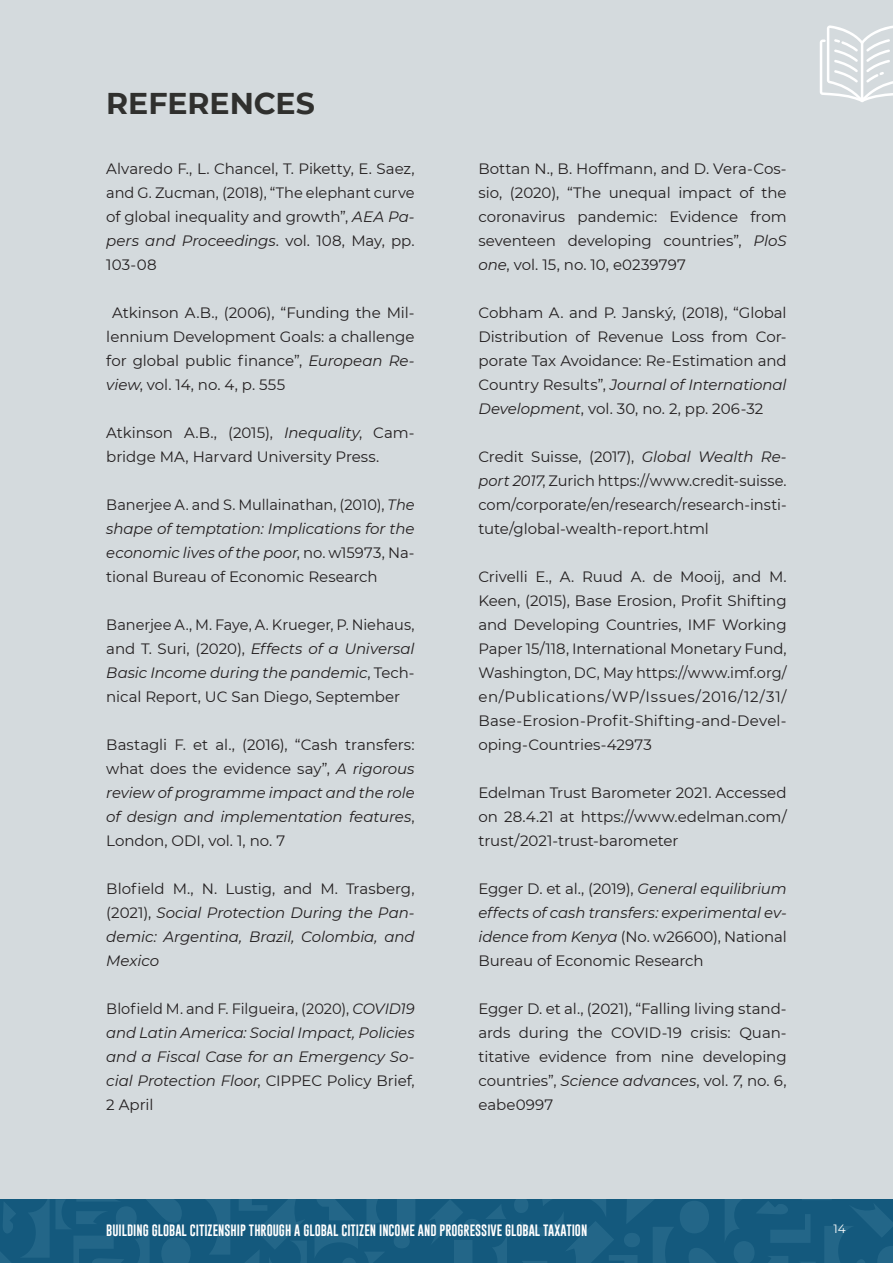
<style>
.page{position:relative;width:893px;height:1263px;background:#d4dadd}
.page>*{position:absolute;margin:0;border:0;box-sizing:border-box;transform-origin:0 0}
.t1{font:700 30px "Montserrat";letter-spacing:-.005em;color:#30302e}
.normale{font:15px/24px "Montserrat";letter-spacing:-.005em;color:#231f20;text-align:justify}
.normale-2{font:italic 15px/24px "Montserrat";letter-spacing:-.005em;color:#231f20;text-align:justify}
.t2{font:12px "Gobold";color:#fff}
.t3{font:12px "Montserrat";color:#fff}
.s1{font-style:italic}
.s2{font-style:normal}
</style>
<div class="page">
<div style="left:0;top:1199px;width:893px;height:64px;background:#14597d"></div>
<svg style="left:514px;top:1199px;width:379px;height:64px"></svg>
<svg style="left:430px;top:1200px;width:77px;height:63px"></svg>
<svg style="left:0;top:1199px;width:415px;height:64px"></svg>
<svg style="left:820px;top:25px;width:73px;height:77px"></svg>
<p class="t1" style="left:106px;top:82px;width:210px">REFERENCES</p>
<p class="normale" style="left:106px;top:156px;width:310px">Alvaredo F., L. Chancel, T. Piketty, E. Saez, and G. Zucman, (2018), “The elephant curve of global inequality and growth”, <span class="s1">AEA Pa&shy;pers and Proceedings</span>. vol. 108, May, pp.<br>103-08</p>
<p class="normale" style="left:106px;top:300px;width:310px;text-indent:6px">Atkinson A.B., (2006), “Funding the Mil&shy;lennium Development Goals: a challenge for global public finance”, <span class="s1">European Re&shy;view</span>, vol. 14, no. 4, p. 555</p>
<p class="normale" style="left:106px;top:420px;width:310px">Atkinson A.B., (2015), <span class="s1">Inequality</span>, Cam&shy;bridge MA, Harvard University Press.</p>
<p class="normale" style="left:106px;top:492px;width:310px">Banerjee A. and S. Mullainathan, (2010), <span class="s1">The shape of temptation: Implications for the economic lives of the poor</span>, no. w15973, Na&shy;tional Bureau of Economic Research</p>
<p class="normale" style="left:106px;top:612px;width:310px">Banerjee A., M. Faye, A. Krueger, P. Niehaus, and T. Suri, (2020), <span class="s1">Effects of a Universal Basic Income during the pandemic</span>, Tech&shy;nical Report, UC San Diego, September</p>
<p class="normale" style="left:106px;top:732px;width:310px">Bastagli F. et al., (2016), “Cash transfers: what does the evidence say”, <span class="s1">A rigorous review of programme impact and the role of design and implementation features</span>, London, ODI, vol. 1, no. 7</p>
<p class="normale-2" style="left:106px;top:876px;width:310px"><span class="s2">Blofield M., N. Lustig, and M. Trasberg, (2021),</span> Social Protection During the Pan&shy;demic: Argentina, Brazil, Colombia, and Mexico</p>
<p class="normale-2" style="left:106px;top:996px;width:310px"><span class="s2">Blofield M. and F. Filgueira, (2020),</span> COVID19 and Latin America: Social Impact, Policies and a Fiscal Case for an Emergency So&shy;cial Protection Floor<span class="s2">, CIPPEC Policy Brief, 2 April</span></p>
<p class="normale" style="left:478px;top:156px;width:310px">Bottan N., B. Hoffmann, and D. Vera-Cos&shy;sio, (2020), “The unequal impact of the coronavirus pandemic: Evidence from seventeen developing countries”, <span class="s1">PloS one</span>, vol. 15, no. 10, e0239797</p>
<p class="normale" style="left:478px;top:300px;width:310px">Cobham A. and P. Janský, (2018), “Global Distribution of Revenue Loss from Cor&shy;porate Tax Avoidance: Re-Estimation and Country Results”, <span class="s1">Journal of International Development</span>, vol. 30, no. 2, pp. 206-32</p>
<p class="normale" style="left:478px;top:444px;width:310px">Credit Suisse, (2017), <span class="s1">Global Wealth Re&shy;port 2017</span>, Zurich https://www.credit-suisse. com/corporate/en/research/research-insti&shy;tute/global-wealth-report.html</p>
<p class="normale" style="left:478px;top:564px;width:310px">Crivelli E., A. Ruud A. de Mooij, and M.<br>Keen, (2015), Base Erosion, Profit Shifting and Developing Countries, IMF Working Paper 15/118, International Monetary Fund, Washington, DC, May https://www.imf.org/ en/Publications/WP/Issues/2016/12/31/ Base-Erosion-Profit-Shifting-and-Devel&shy;oping-Countries-42973</p>
<p class="normale" style="left:478px;top:780px;width:310px">Edelman Trust Barometer 2021. Accessed on 28.4.21 at https://www.edelman.com/ trust/2021-trust-barometer</p>
<p class="normale-2" style="left:478px;top:876px;width:310px"><span class="s2">Egger D. et al., (2019),</span> General equilibrium effects of cash transfers: experimental ev&shy;idence from Kenya <span class="s2">(No. w26600), National Bureau of Economic Research</span></p>
<p class="normale" style="left:478px;top:996px;width:310px">Egger D. et al., (2021), “Falling living stand&shy;ards during the COVID-19 crisis: Quan&shy;titative evidence from nine developing countries”, <span class="s1">Science advances</span>, vol. <span class="s1">7</span>, no. 6, eabe0997</p>
<p class="t2" style="left:106px;top:1223px;width:482px">BUILDING GLOBAL CITIZENSHIP THROUGH A GLOBAL CITIZEN INCOME AND PROGRESSIVE GLOBAL TAXATION</p>
<p class="t3" style="left:833px;top:1221px;width:14px">14</p>
</div>
